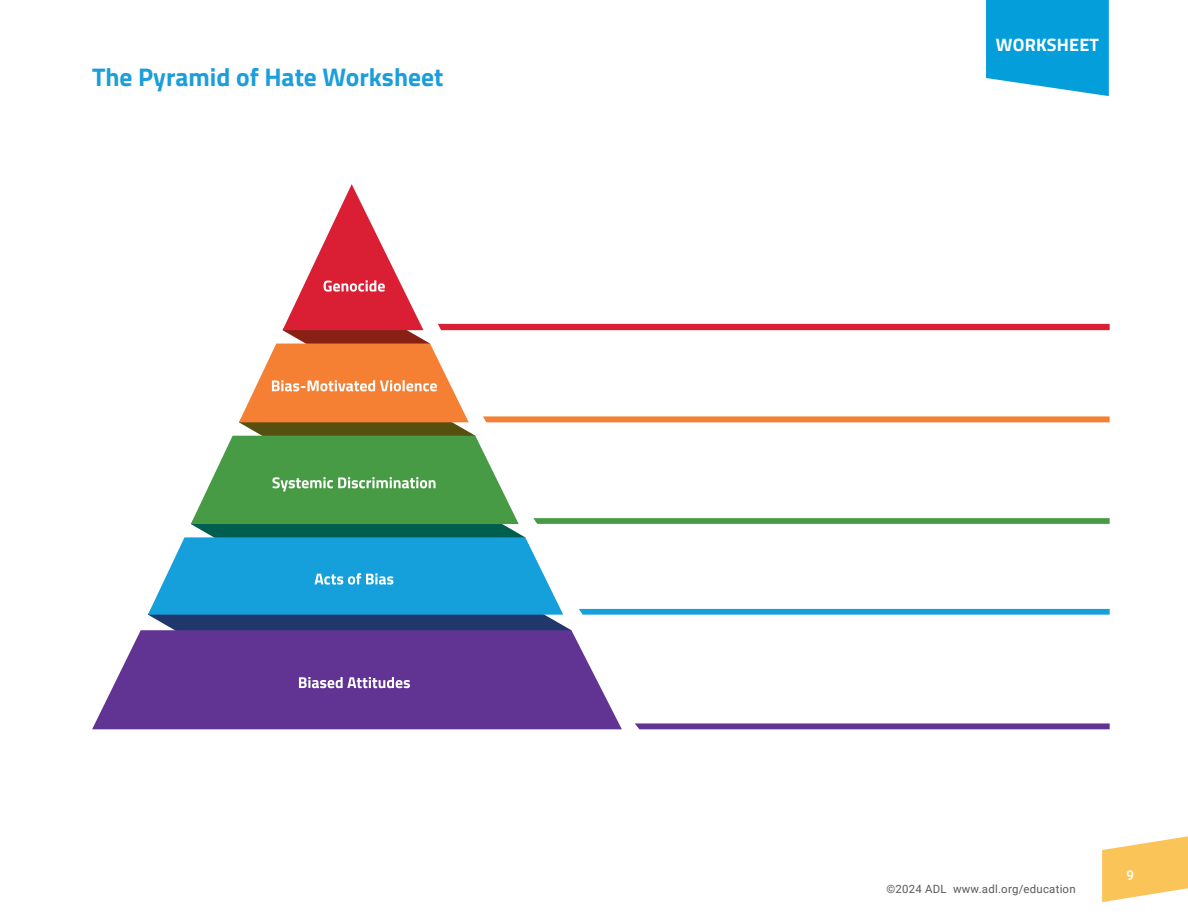
<style>
.page{position:relative;width:1188px;height:918px;background:#fff}
.page>*{position:absolute;margin:0;border:0;box-sizing:border-box;transform-origin:0 0}
.t1{font:700 25.5px "Titillium Web";color:#1b9eda}
.Body_Text{font:700 18px "Titillium Web";letter-spacing:.01em;color:#fff}
.t2{font:500 13.5px "Roboto";color:#fff}
.t3{font:11.4px "Roboto";letter-spacing:.02em;color:#58595b}
</style>
<div class="page">
<svg style="left:1102px;top:836px;width:86px;height:66px"></svg>
<svg style="left:986px;top:0;width:123px;height:96px;background:#1ba8de"></svg>
<svg style="left:635px;top:723px;width:475px;height:6px;background:#6d439b"></svg>
<div style="left:148px;top:615px;width:423px;height:15px;background:#1f376a"></div>
<svg style="left:92px;top:630px;width:530px;height:99px;background:#70469d"></svg>
<svg style="left:148px;top:184px;width:962px;height:431px"></svg>
<svg style="left:299px;top:677px;width:111px;height:11px"></svg>
<p class="t1" style="left:92px;top:57px;width:353px">The Pyramid of Hate Worksheet</p>
<p class="Body_Text" style="left:996px;top:31px;width:105px">WORKSHEET</p>
<p class="t3" style="left:886px;top:881px;width:191px">©2024 ADL www.adl.org/education</p>
<p class="t2" style="left:1126px;top:866px;width:9px">9</p>
</div>
